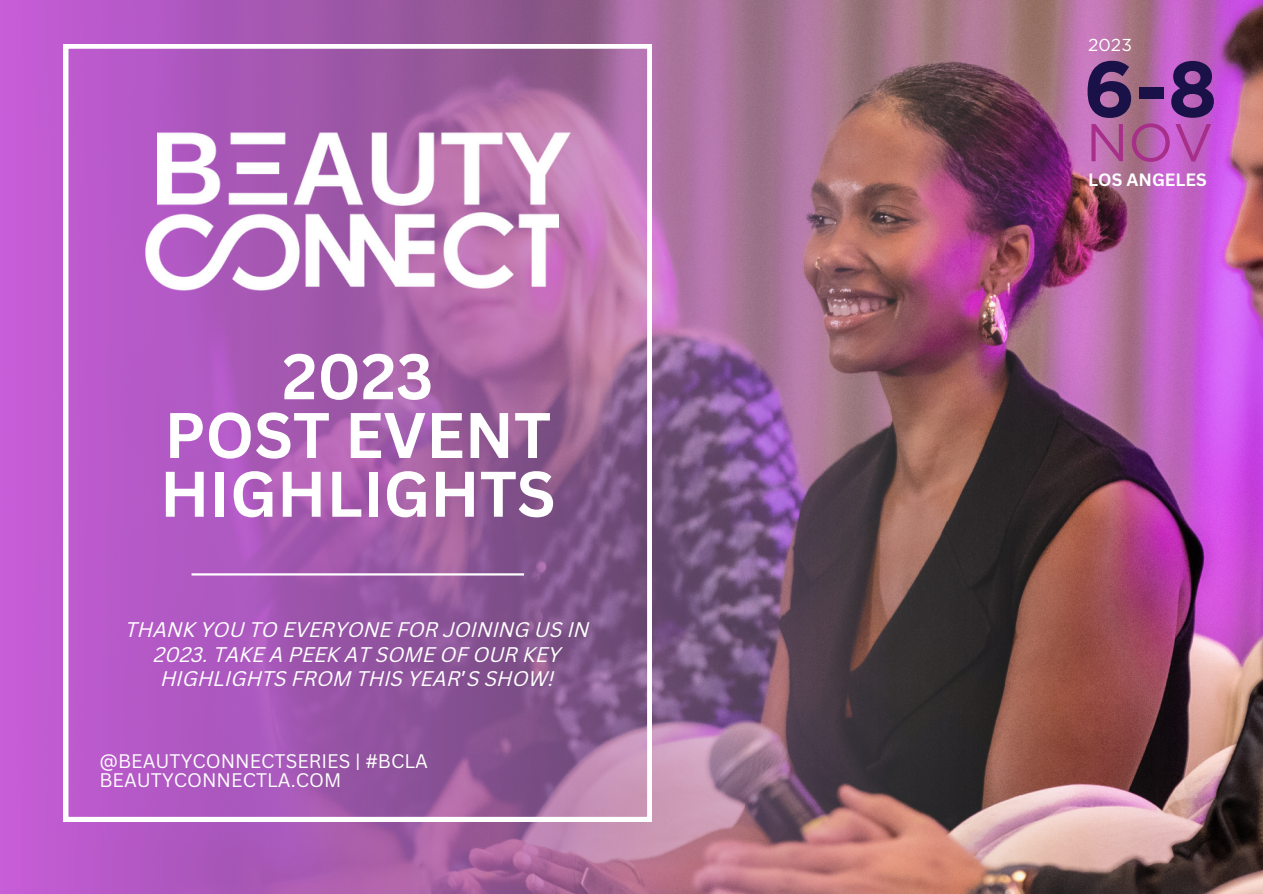
<style>
.page{position:relative;width:1263px;height:894px;background:#fff}
.page>*{position:absolute;margin:0;border:0;box-sizing:border-box;transform-origin:0 0}
.t1{font:700 78.9px "Gotham";color:#1a1148}
.t2{font:700 62.85px "Canva Sans";color:#fff}
.t3{font:53.1px "Gotham";color:#a82f89}
.t4{font:italic 20.55px/24.8px "Canva Sans";color:#fff;text-align:center}
.t5{font:19.05px "Canva Sans";color:#fff}
.t6{font:700 17.4px "Canva Sans";color:#fff}
.t7{font:17.25px "Gotham";color:#fff}
.s1{font-family:"Noto Sans Gurmukhi";font-style:normal}
</style>
<div class="page">
<img style="left:1196px;top:0;width:67px;height:893px">
<img style="left:0;top:0;width:1196px;height:893px">
<img style="left:0;top:0;width:892px;height:892px">
<svg style="left:64px;top:44px;width:588px;height:777px;background:#a762af"></svg>
<hr style="left:192px;top:573px;width:332px;height:2px;background:#fff">
<img style="left:158px;top:127px;width:414px;height:79px">
<img style="left:144px;top:212px;width:414px;height:79px">
<p class="t2" style="left:282px;top:332px;width:153px">2023</p>
<p class="t2" style="left:164px;top:390px;width:388px">POST EVENT</p>
<p class="t2" style="left:160px;top:449px;width:397px">HIGHLIGHTS</p>
<p class="t4" style="left:126px;top:619px;width:465px">THANK YOU TO EVERYONE FOR JOINING US IN<br>2023. TAKE A PEEK AT SOME OF OUR KEY<br>HIGHLIGHTS FROM THIS YEAR<span class="s1">’</span>S SHOW!</p>
<p class="t5" style="left:100px;top:747px;width:330px">@BEAUTYCONNECTSERIES | #BCLA</p>
<p class="t5" style="left:100px;top:766px;width:243px">BEAUTYCONNECTLA.COM</p>
<p class="t7" style="left:1088px;top:35px;width:45px">2023</p>
<p class="t1" style="left:1083px;top:41px;width:136px">6-8</p>
<p class="t3" style="left:1086px;top:110px;width:128px">NOV</p>
<p class="t6" style="left:1088px;top:168px;width:120px">LOS ANGELES</p>
</div>
